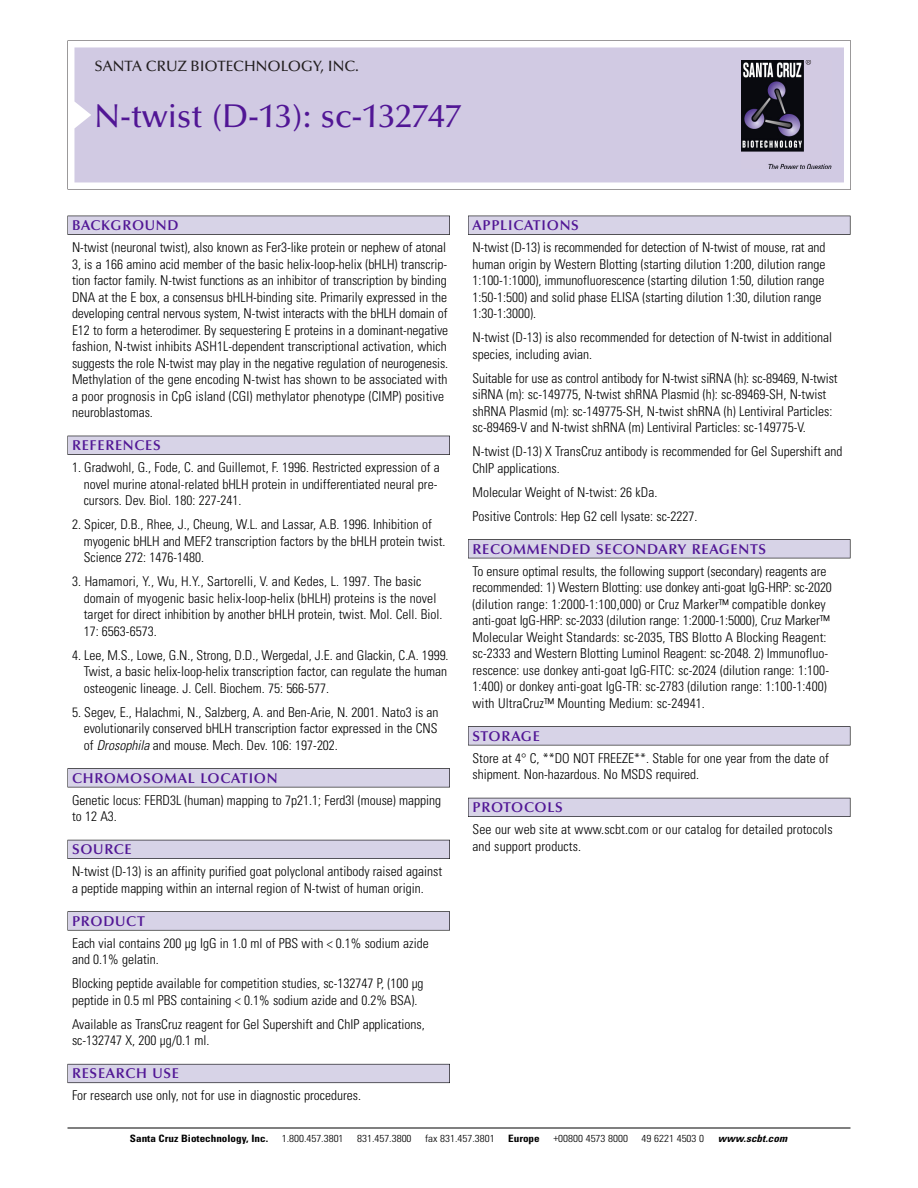
<style>
.page{position:relative;width:918px;height:1188px;background:#fff}
.page>*{position:absolute;margin:0;border:0;box-sizing:border-box;transform-origin:0 0}
.t1{font:500 33px "Optima";color:#511695}
.t2{font:500 15px "Optima";color:#231f20}
.t3{font:600 14.25px "Optima";letter-spacing:.05em;color:#511695}
.t4{font:300 condensed 13.5px/16.5px "Univers";color:#000}
.t5{font:300 condensed 10.2px "Univers";color:#000;scale:1.1 1}
.t6{font:700 condensed 10.2px "Univers";color:#000;scale:1.1 1}
.t7{font:italic 700 condensed 10.2px "Univers";letter-spacing:.005em;color:#000;scale:1.1 1}
.s1{font-style:italic}
</style>
<div class="page">
<svg style="left:68px;top:40px;width:783px;height:149px"></svg>
<div style="left:74px;top:47px;width:770px;height:135px;background:#d1cae3"></div>
<img style="left:741px;top:60px;width:90px;height:108px">
<div style="left:68px;top:216px;width:382px;height:19px;background:#525155"></div>
<div style="left:68px;top:216px;width:381px;height:18px;background:#d7d3e7"></div>
<div style="left:68px;top:436px;width:382px;height:19px;background:#515055"></div>
<div style="left:68px;top:436px;width:381px;height:18px;background:#d7d3e7"></div>
<div style="left:68px;top:768px;width:382px;height:19px;background:#545357"></div>
<div style="left:68px;top:769px;width:381px;height:18px;background:#d7d3e7"></div>
<div style="left:68px;top:840px;width:382px;height:19px;background:#54535a"></div>
<div style="left:68px;top:840px;width:381px;height:18px;background:#d7d3e7"></div>
<svg style="left:68px;top:911px;width:382px;height:20px"></svg>
<div style="left:68px;top:912px;width:381px;height:18px;background:#d7d3e7"></div>
<div style="left:68px;top:1064px;width:382px;height:19px;background:#66646e"></div>
<div style="left:68px;top:1064px;width:381px;height:18px;background:#d7d3e7"></div>
<div style="left:468px;top:216px;width:382px;height:19px;background:#525155"></div>
<div style="left:468px;top:216px;width:382px;height:18px;background:#d7d3e7"></div>
<div style="left:468px;top:539px;width:382px;height:19px;background:#525155"></div>
<div style="left:468px;top:540px;width:382px;height:18px;background:#d7d3e7"></div>
<div style="left:468px;top:726px;width:382px;height:19px;background:#545357"></div>
<div style="left:468px;top:727px;width:382px;height:18px;background:#d7d3e7"></div>
<div style="left:468px;top:798px;width:382px;height:19px;background:#54535a"></div>
<div style="left:468px;top:798px;width:382px;height:18px;background:#d7d3e7"></div>
<hr style="left:68px;top:1128px;width:782px;height:1px;background:#000">
<p class="t2" style="left:94px;top:61px;width:266px">SANTA CRUZ BIOTECHNOLOGY, INC.</p>
<h1 class="t1" style="left:94px;top:103px;width:368px">N-twist (D-13): sc-132747</h1>
<p class="t3" style="left:72px;top:219px;width:108px">BACKGROUND</p>
<p class="t4" style="left:72px;top:240px;width:378px">N-twist (neuronal twist), also known as Fer3-like protein or nephew of atonal 3, is a 166 amino acid member of the basic helix-loop-helix (bHLH) transcrip&shy;tion factor family. N-twist functions as an inhibitor of transcription by binding DNA at the E box, a consensus bHLH-binding site. Primarily expressed in the developing central nervous system, N-twist interacts with the bHLH domain of E12 to form a heterodimer. By sequestering E proteins in a dominant-negative fashion, N-twist inhibits ASH1L-dependent transcriptional activation, which suggests the role N-twist may play in the negative regulation of neurogenesis.<br>Methylation of the gene encoding N-twist has shown to be associated with a poor prognosis in CpG island (CGI) methylator phenotype (CIMP) positive neuroblastomas.</p>
<p class="t3" style="left:72px;top:440px;width:90px">REFERENCES</p>
<p class="t4" style="left:84px;top:460px;width:358px;text-indent:-12px">1. Gradwohl, G., Fode, C. and Guillemot, F. 1996. Restricted expression of a novel murine atonal-related bHLH protein in undifferentiated neural pre&shy;cursors. Dev. Biol. 180: 227-241.</p>
<p class="t4" style="left:84px;top:517px;width:363px;text-indent:-12px">2. Spicer, D.B., Rhee, J., Cheung, W.L. and Lassar, A.B. 1996. Inhibition of myogenic bHLH and MEF2 transcription factors by the bHLH protein twist.<br>Science 272: 1476-1480.</p>
<p class="t4" style="left:84px;top:574px;width:360px;text-indent:-12px">3. Hamamori, Y., Wu, H.Y., Sartorelli, V. and Kedes, L. 1997. The basic domain of myogenic basic helix-loop-helix (bHLH) proteins is the novel target for direct inhibition by another bHLH protein, twist. Mol. Cell. Biol.<br>17: 6563-6573.</p>
<p class="t4" style="left:84px;top:648px;width:366px;text-align:justify;text-indent:-12px">4. Lee, M.S., Lowe, G.N., Strong, D.D., Wergedal, J.E. and Glackin, C.A. 1999.<br>Twist, a basic helix-loop-helix transcription factor, can regulate the human osteogenic lineage. J. Cell. Biochem. 75: 566-577.</p>
<p class="t4" style="left:84px;top:705px;width:356px;text-align:justify;text-indent:-12px">5. Segev, E., Halachmi, N., Salzberg, A. and Ben-Arie, N. 2001. Nato3 is an evolutionarily conserved bHLH transcription factor expressed in the CNS of <span class="s1">Drosophila</span> and mouse. Mech. Dev. 106: 197-202.</p>
<p class="t3" style="left:72px;top:772px;width:207px">CHROMOSOMAL LOCATION</p>
<p class="t4" style="left:72px;top:793px;width:371px">Genetic locus: FERD3L (human) mapping to 7p21.1; Ferd3l (mouse) mapping to 12 A3.</p>
<p class="t3" style="left:72px;top:844px;width:61px">SOURCE</p>
<p class="t4" style="left:72px;top:864px;width:372px">N-twist (D-13) is an affinity purified goat polyclonal antibody raised against a peptide mapping within an internal region of N-twist of human origin.</p>
<p class="t3" style="left:72px;top:915px;width:74px">PRODUCT</p>
<p class="t4" style="left:72px;top:936px;width:358px">Each vial contains 200 µg IgG in 1.0 ml of PBS with &lt; 0.1% sodium azide and 0.1% gelatin.</p>
<p class="t4" style="left:72px;top:976px;width:353px">Blocking peptide available for competition studies, sc-132747 P, (100 µg peptide in 0.5 ml PBS containing &lt; 0.1% sodium azide and 0.2% BSA).</p>
<p class="t4" style="left:72px;top:1017px;width:354px">Available as TransCruz reagent for Gel Supershift and ChIP applications, sc-132747 X, 200 µg/0.1 ml.</p>
<p class="t3" style="left:72px;top:1068px;width:109px">RESEARCH USE</p>
<p class="t4" style="left:72px;top:1088px;width:290px">For research use only, not for use in diagnostic procedures.</p>
<p class="t3" style="left:473px;top:219px;width:108px">APPLICATIONS</p>
<p class="t4" style="left:473px;top:240px;width:355px">N-twist (D-13) is recommended for detection of N-twist of mouse, rat and human origin by Western Blotting (starting dilution 1:200, dilution range 1:100-1:1000), immunofluorescence (starting dilution 1:50, dilution range 1:50-1:500) and solid phase ELISA (starting dilution 1:30, dilution range 1:30-1:3000).</p>
<p class="t4" style="left:473px;top:330px;width:361px">N-twist (D-13) is also recommended for detection of N-twist in additional species, including avian.</p>
<p class="t4" style="left:473px;top:371px;width:367px">Suitable for use as control antibody for N-twist siRNA (h): sc-89469, N-twist siRNA (m): sc-149775, N-twist shRNA Plasmid (h): sc-89469-SH, N-twist shRNA Plasmid (m): sc-149775-SH, N-twist shRNA (h) Lentiviral Particles: sc-89469-V and N-twist shRNA (m) Lentiviral Particles: sc-149775-V.</p>
<p class="t4" style="left:473px;top:444px;width:371px">N-twist (D-13) X TransCruz antibody is recommended for Gel Supershift and<br>ChIP applications.</p>
<p class="t4" style="left:473px;top:481px;width:227px;line-height:24px">Molecular Weight of N-twist: 26 kDa.<br>Positive Controls: Hep G2 cell lysate: sc-2227.</p>
<p class="t3" style="left:473px;top:543px;width:295px">RECOMMENDED SECONDARY REAGENTS</p>
<p class="t4" style="left:473px;top:564px;width:361px">To ensure optimal results, the following support (secondary) reagents are recommended: 1) Western Blotting: use donkey anti-goat IgG-HRP: sc-2020 (dilution range: 1:2000-1:100,000) or Cruz Marker™ compatible donkey anti-goat IgG-HRP: sc-2033 (dilution range: 1:2000-1:5000), Cruz Marker™ Molecular Weight Standards: sc-2035, TBS Blotto A Blocking Reagent: sc-2333 and Western Blotting Luminol Reagent: sc-2048. 2) Immunofluo&shy;rescence: use donkey anti-goat IgG-FITC: sc-2024 (dilution range: 1:100- 1:400) or donkey anti-goat IgG-TR: sc-2783 (dilution range: 1:100-1:400) with UltraCruz™ Mounting Medium: sc-24941.</p>
<p class="t3" style="left:473px;top:730px;width:69px">STORAGE</p>
<p class="t4" style="left:473px;top:751px;width:358px">Store at 4° C, **DO NOT FREEZE**. Stable for one year from the date of shipment. Non-hazardous. No MSDS required.</p>
<p class="t3" style="left:473px;top:802px;width:92px">PROTOCOLS</p>
<p class="t4" style="left:473px;top:822px;width:362px">See our web site at www.scbt.com or our catalog for detailed protocols and support products.</p>
<p class="t6" style="left:130px;top:1135px;width:127px">Santa Cruz Biotechnology, Inc.</p>
<p class="t5" style="left:282px;top:1135px;width:58px">1.800.457.3801</p>
<p class="t5" style="left:357px;top:1135px;width:51px">831.457.3800</p>
<p class="t5" style="left:425px;top:1135px;width:65px">fax 831.457.3801</p>
<p class="t6" style="left:508px;top:1135px;width:30px">Europe</p>
<p class="t5" style="left:553px;top:1135px;width:69px">+00800 4573 8000</p>
<p class="t5" style="left:642px;top:1135px;width:58px">49 6221 4503 0</p>
<p class="t7" style="left:718px;top:1135px;width:64px">www.scbt.com</p>
</div>
